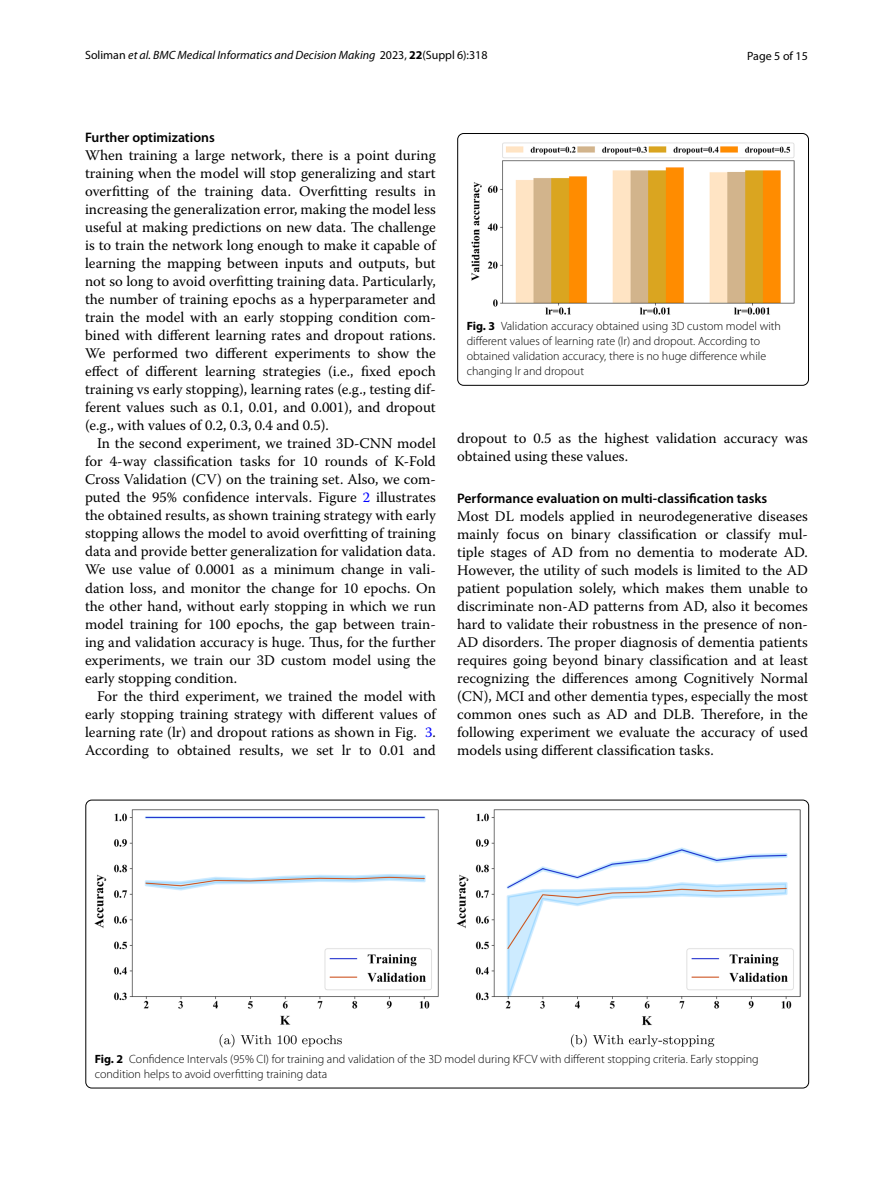
<style>
.page{position:relative;width:893px;height:1187px;background:#fff}
.page>*{position:absolute;margin:0;border:0;box-sizing:border-box;transform-origin:0 0}
.t1{font:14.7px/18px "Warnock Pro";color:#000;text-align:justify}
.t2{font:600 13.8px "Myriad Pro";color:#000}
.t3{font:300 12px/15px "Myriad Pro";color:#000}
.t4{font:italic 12px "Myriad Pro";color:#000}
.t5{font:12px "Myriad Pro";color:#000}
.s1{font-style:normal}
.s2{font-weight:700;font-style:normal}
.s3{color:#00f}
.s4{font-weight:700}
</style>
<div class="page">
<img style="left:94px;top:809px;width:706px;height:238px">
<img style="left:471px;top:142px;width:324px;height:173px">
<div style="left:457px;top:133px;width:352px;height:252px;border:1px solid #000;border-radius:6px"></div>
<p class="t4" style="left:85px;top:48px;width:404px"><span class="s1">Soliman</span> et al. BMC Medical Informatics and Decision Making <span class="s1">2023,</span> <span class="s2">22</span><span class="s1">(Suppl 6):318</span></p>
<p class="t5" style="left:747px;top:48px;width:62px">Page 5 of 15</p>
<p class="t2" style="left:85px;top:129px;width:131px">Further optimizations</p>
<p class="t1" style="left:85px;top:146px;width:352px">When training a large network, there is a point during training when the model will stop generalizing and start overfitting of the training data. Overfitting results in increasing the generalization error, making the model less useful at making predictions on new data. The challenge is to train the network long enough to make it capable of learning the mapping between inputs and outputs, but not so long to avoid overfitting training data. Particularly, the number of training epochs as a hyperparameter and train the model with an early stopping condition com&shy;bined with different learning rates and dropout rations.<br>We performed two different experiments to show the effect of different learning strategies (i.e., fixed epoch training vs early stopping), learning rates (e.g., testing dif&shy;ferent values such as 0.1, 0.01, and 0.001), and dropout (e.g., with values of 0.2, 0.3, 0.4 and 0.5).</p>
<p class="t1" style="left:85px;top:434px;width:352px;text-indent:12px">In the second experiment, we trained 3D-CNN model for 4-way classification tasks for 10 rounds of K-Fold Cross Validation (CV) on the training set. Also, we com&shy;puted the 95% confidence intervals. Figure <span class="s3">2</span> illustrates the obtained results, as shown training strategy with early stopping allows the model to avoid overfitting of training data and provide better generalization for validation data.<br>We use value of 0.0001 as a minimum change in vali&shy;dation loss, and monitor the change for 10 epochs. On the other hand, without early stopping in which we run model training for 100 epochs, the gap between train&shy;ing and validation accuracy is huge. Thus, for the further experiments, we train our 3D custom model using the early stopping condition.</p>
<p class="t1" style="left:85px;top:686px;width:352px;text-indent:12px">For the third experiment, we trained the model with early stopping training strategy with different values of learning rate (lr) and dropout rations as shown in Fig. <span class="s3">3</span>.<br>According to obtained results, we set lr to 0.01 and</p>
<p class="t3" style="left:467px;top:319px;width:316px"><span class="s4">Fig. 3</span> Validation accuracy obtained using 3D custom model with different values of learning rate (lr) and dropout. According to obtained validation accuracy, there is no huge difference while changing lr and dropout</p>
<p class="t1" style="left:457px;top:429px;width:352px">dropout to 0.5 as the highest validation accuracy was obtained using these values.</p>
<p class="t2" style="left:457px;top:489px;width:312px">Performance evaluation on multi‑classification tasks</p>
<p class="t1" style="left:457px;top:506px;width:352px">Most DL models applied in neurodegenerative diseases mainly focus on binary classification or classify mul&shy;tiple stages of AD from no dementia to moderate AD.<br>However, the utility of such models is limited to the AD patient population solely, which makes them unable to discriminate non-AD patterns from AD, also it becomes hard to validate their robustness in the presence of non-AD disorders. The proper diagnosis of dementia patients requires going beyond binary classification and at least recognizing the differences among Cognitively Normal (CN), MCI and other dementia types, especially the most common ones such as AD and DLB. Therefore, in the following experiment we evaluate the accuracy of used models using different classification tasks.</p>
<p class="t3" style="left:95px;top:1051px;width:665px"><span class="s4">Fig. 2</span> Confidence Intervals (95% CI) for training and validation of the 3D model during KFCV with different stopping criteria. Early stopping condition helps to avoid overfitting training data</p>
</div>
